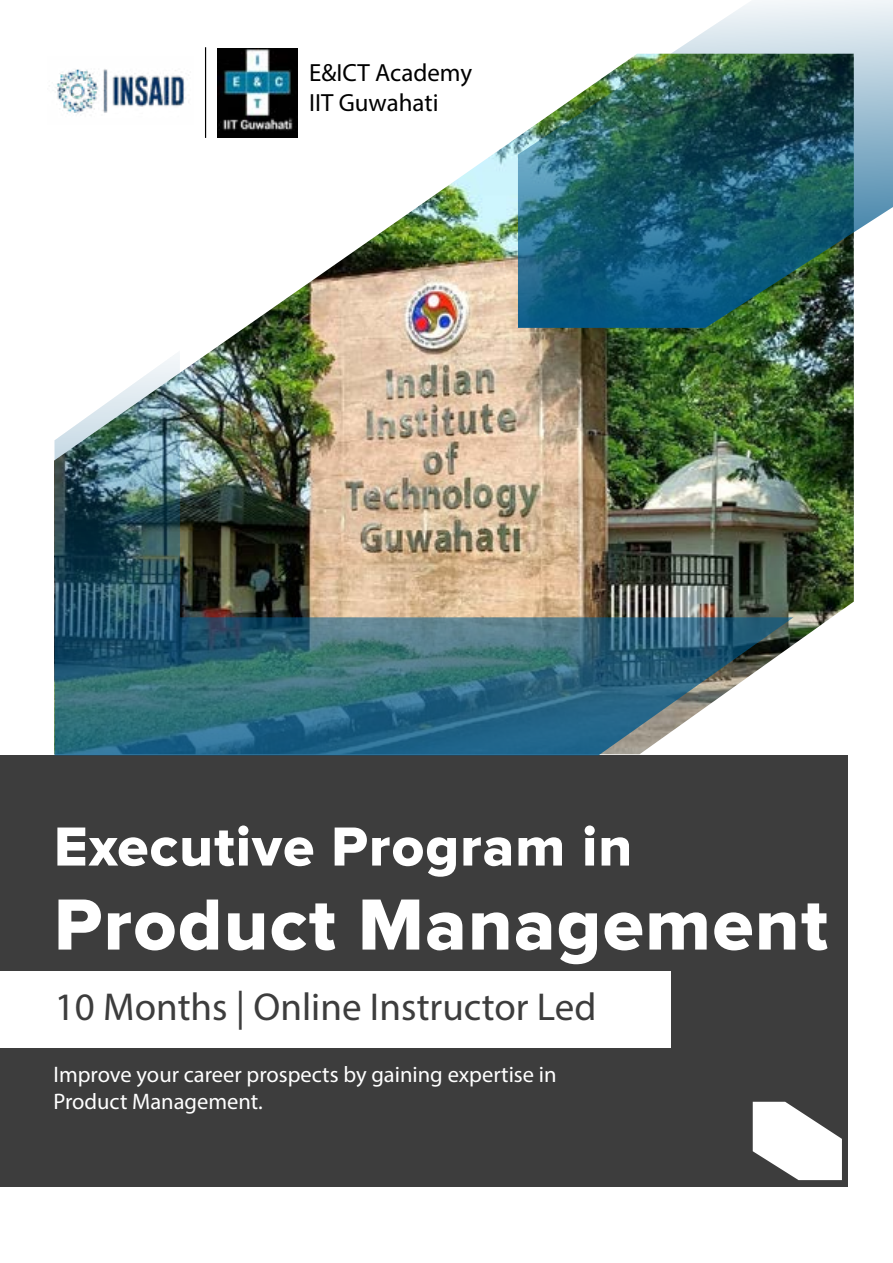
<style>
.page{position:relative;width:893px;height:1263px;background:#fff}
.page>*{position:absolute;margin:0;border:0;box-sizing:border-box;transform-origin:0 0}
.t1{font:75px "Proxima Nova Extrabld";letter-spacing:.02em;color:#fff}
.t2{font:57px "Proxima Nova Extrabld";letter-spacing:.02em;color:#fff}
.t3{font:39px "Myriad Pro";color:#3d3d3d}
.t4{font:24.9px/29.8px "Myriad Pro";color:#000}
.t5{font:22.5px/27px "Myriad Pro";color:#fff}
</style>
<div class="page">
<div style="left:0;top:755px;width:848px;height:432px;background:#3d3d3d"></div>
<div style="left:0;top:971px;width:670px;height:76px;background:#fff"></div>
<svg style="left:753px;top:1102px;width:89px;height:78px"></svg>
<img style="left:206px;top:54px;width:648px;height:591px">
<img style="left:518px;top:0;width:375px;height:328px">
<img style="left:54px;top:350px;width:739px;height:405px">
<img style="left:217px;top:49px;width:81px;height:89px">
<hr style="left:205px;top:47px;width:1px;height:91px;background:#000">
<img style="left:56px;top:69px;width:130px;height:45px">
<p class="t4" style="left:309px;top:57px;width:164px">E&amp;ICT Academy<br>IIT Guwahati</p>
<h2 class="t2" style="left:54px;top:820px;width:580px">Executive Program in</h2>
<h1 class="t1" style="left:54px;top:890px;width:775px">Product Management</h1>
<h3 class="t3" style="left:55px;top:983px;width:543px">10 Months | Online Instructor Led</h3>
<p class="t5" style="left:53px;top:1060px;width:505px">Improve your career prospects by gaining expertise in<br>Product Management.</p>
</div>
